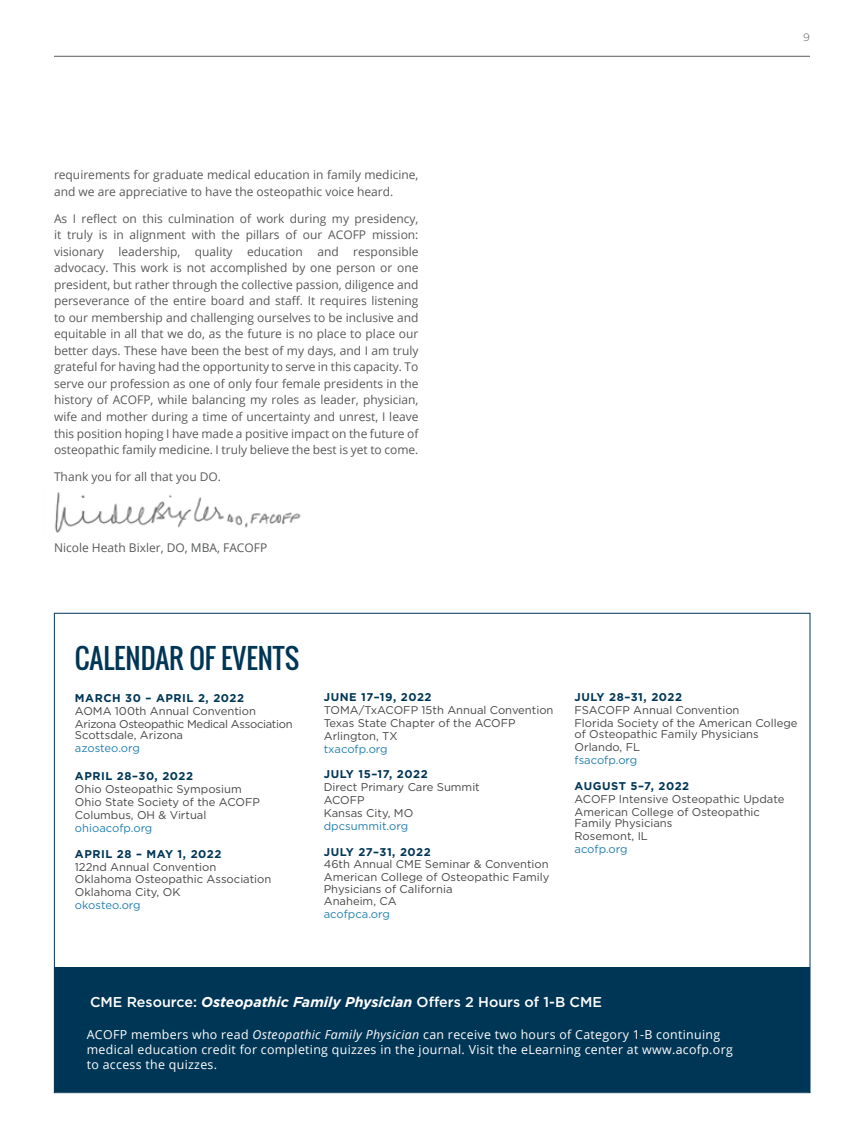
<style>
.page{position:relative;width:864px;height:1148px;background:#fff}
.page>*{position:absolute;margin:0;border:0;box-sizing:border-box;transform-origin:0 0}
.t1{font:27px "Oswald";color:#003655}
.t2{font:500 14.25px "Gotham";color:#fff}
.t3{font:12.3px/15px "Open Sans";letter-spacing:.025em;color:#fff}
.t4{font:12px/16.5px "Open Sans";color:#58595b}
.t5{font:11.25px/12.9px "Gotham";color:#464547}
.t6{font:700 11.25px "Gotham";letter-spacing:.05em;color:#003655}
.t7{font:11.25px "Gotham";color:#2580ad}
.t8{font:11.25px/12.9px "Gotham";letter-spacing:-.025em;color:#464547}
.t9{font:300 10.5px "Gotham";color:#58595b}
.s1{font-weight:700;font-style:italic}
.s2{font-style:italic}
</style>
<div class="page">
<hr style="left:54px;top:56px;width:756px;height:1px;background:#58595b">
<img style="left:55px;top:492px;width:246px;height:41px">
<div style="left:55px;top:967px;width:755px;height:125px;background:#003655"></div>
<p class="t9" style="left:803px;top:32px;width:8px">9</p>
<p class="t4" style="left:54px;top:166px;width:366px">requirements for graduate medical education in family medicine, and we are appreciative to have the osteopathic voice heard.</p>
<p class="t4" style="left:54px;top:210px;width:366px;text-align:justify">As I reflect on this culmination of work during my presidency, it truly is in alignment with the pillars of our ACOFP mission: visionary leadership, quality education and responsible advocacy. This work is not accomplished by one person or one president, but rather through the collective passion, diligence and perseverance of the entire board and staff. It requires listening to our membership and challenging ourselves to be inclusive and equitable in all that we do, as the future is no place to place our better days. These have been the best of my days, and I am truly grateful for having had the opportunity to serve in this capacity. To serve our profession as one of only four female presidents in the history of ACOFP, while balancing my roles as leader, physician, wife and mother during a time of uncertainty and unrest, I leave this position hoping I have made a positive impact on the future of osteopathic family medicine. I truly believe the best is yet to come.</p>
<p class="t4" style="left:54px;top:468px;width:169px">Thank you for all that you DO.</p>
<p class="t4" style="left:54px;top:539px;width:215px">Nicole Heath Bixler, DO, MBA, FACOFP</p>
<h1 class="t1" style="left:75px;top:638px;width:226px">CALENDAR OF EVENTS</h1>
<p class="t6" style="left:75px;top:691px;width:171px">MARCH 30 – APRIL 2, 2022</p>
<p class="t8" style="left:75px;top:704px;width:219px">AOMA 100th Annual Convention<br>Arizona Osteopathic Medical Association</p>
<p class="t5" style="left:75px;top:728px;width:110px">Scottsdale, Arizona</p>
<p class="t7" style="left:75px;top:740px;width:67px">azosteo.org</p>
<p class="t6" style="left:75px;top:770px;width:120px">APRIL 28–30, 2022</p>
<p class="t5" style="left:75px;top:782px;width:186px">Ohio Osteopathic Symposium<br>Ohio State Society of the ACOFP<br>Columbus, OH &amp; Virtual</p>
<p class="t7" style="left:75px;top:820px;width:79px">ohioacofp.org</p>
<p class="t6" style="left:75px;top:847px;width:148px">APRIL 28 – MAY 1, 2022</p>
<p class="t5" style="left:75px;top:860px;width:198px">122nd Annual Convention<br>Oklahoma Osteopathic Association<br>Oklahoma City, OK</p>
<p class="t7" style="left:75px;top:898px;width:67px">okosteo.org</p>
<p class="t6" style="left:324px;top:690px;width:109px">JUNE 17–19, 2022</p>
<p class="t5" style="left:324px;top:703px;width:231px">TOMA/TxACOFP 15th Annual Convention<br>Texas State Chapter of the ACOFP<br>Arlington, TX</p>
<p class="t7" style="left:324px;top:741px;width:65px">txacofp.org</p>
<p class="t6" style="left:324px;top:767px;width:105px">JULY 15–17, 2022</p>
<p class="t5" style="left:324px;top:780px;width:158px">Direct Primary Care Summit<br>ACOFP<br>Kansas City, MO</p>
<p class="t7" style="left:324px;top:818px;width:86px">dpcsummit.org</p>
<p class="t6" style="left:324px;top:845px;width:109px">JULY 27–31, 2022</p>
<p class="t5" style="left:324px;top:857px;width:227px">46th Annual CME Seminar &amp; Convention<br>American College of Osteopathic Family</p>
<p class="t5" style="left:324px;top:882px;width:130px">Physicians of California<br>Anaheim, CA</p>
<p class="t7" style="left:324px;top:907px;width:68px">acofpca.org</p>
<p class="t6" style="left:575px;top:691px;width:109px">JULY 28–31, 2022</p>
<p class="t5" style="left:575px;top:703px;width:225px">FSACOFP Annual Convention<br>Florida Society of the American College</p>
<p class="t5" style="left:575px;top:727px;width:186px">of Osteopathic Family Physicians<br>Orlando, FL</p>
<p class="t7" style="left:575px;top:753px;width:64px">fsacofp.org</p>
<p class="t6" style="left:575px;top:779px;width:116px">AUGUST 5–7, 2022</p>
<p class="t5" style="left:575px;top:792px;width:211px">ACOFP Intensive Osteopathic Update<br>American College of Osteopathic</p>
<p class="t5" style="left:575px;top:816px;width:99px">Family Physicians<br>Rosemont, IL</p>
<p class="t7" style="left:575px;top:841px;width:55px">acofp.org</p>
<p class="t2" style="left:90px;top:992px;width:513px">CME Resource: <span class="s1">Osteopathic Family Physician</span> Offers 2 Hours of 1-B CME</p>
<p class="t3" style="left:87px;top:1026px;width:647px">ACOFP members who read <span class="s2">Osteopathic Family Physician</span> can receive two hours of Category 1-B continuing medical education credit for completing quizzes in the journal. Visit the eLearning center at www.acofp.org to access the quizzes.</p>
</div>
